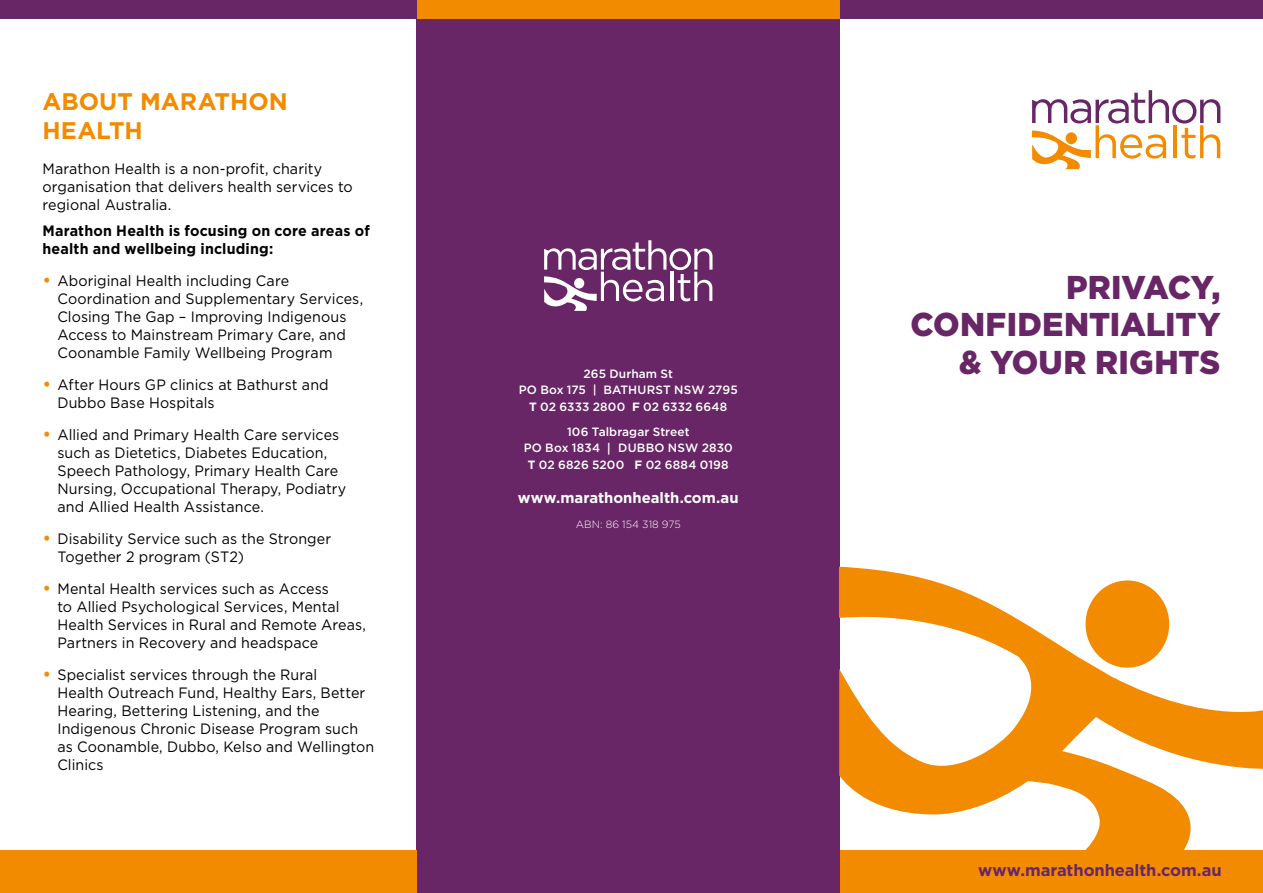
<style>
.page{position:relative;width:1263px;height:893px;background:#fff}
.page>*{position:absolute;margin:0;border:0;box-sizing:border-box;transform-origin:0 0}
.t1{font:900 33px/37.5px "Gotham";color:#682666;text-align:right}
.t2{font:700 24px/28.8px "Gotham";color:#f38b00}
.t3{font:700 16.5px "Gotham";letter-spacing:-.005em;color:#682666}
.t4{font:15px/18px "Gotham";letter-spacing:.005em;color:#000;scale:.95 1}
.t5{font:700 15px/18px "Gotham";letter-spacing:.01em;color:#000;scale:.95 1}
.t6{font:700 15px "Gotham";color:#fff}
.t7{font:500 12px/16.5px "Gotham";letter-spacing:.01em;color:#fff}
.t8{font:300 10.5px "Gotham";color:#fff}
.s1{font-size:19.5px;color:#f38b00}
.s2{font-weight:700}
.s3{font-size:12.75px}
</style>
<div class="page">
<div style="left:417px;top:3px;width:423px;height:890px;background:#682666"></div>
<svg style="left:840px;top:567px;width:423px;height:283px"></svg>
<div style="left:417px;top:0;width:423px;height:19px;background:#f38b00"></div>
<div style="left:840px;top:0;width:423px;height:19px;background:#682666"></div>
<div style="left:840px;top:850px;width:423px;height:43px;background:#f38b00"></div>
<div style="left:0;top:0;width:417px;height:19px;background:#682666"></div>
<div style="left:0;top:850px;width:417px;height:43px;background:#f38b00"></div>
<svg style="left:1032px;top:90px;width:188px;height:79px"></svg>
<svg style="left:544px;top:240px;width:168px;height:71px"></svg>
<h2 class="t2" style="left:43px;top:86px;width:247px">ABOUT MARATHON<br>HEALTH</h2>
<p class="t4" style="left:43px;top:159px;width:328px">Marathon Health is a non-profit, charity organisation that delivers health services to regional Australia.</p>
<p class="t5" style="left:43px;top:222px;width:346px">Marathon Health is focusing on core areas of health and wellbeing including:</p>
<p class="t4" style="left:57px;top:272px;width:323px;text-indent:-15px"><span class="s1">•</span> Aboriginal Health including Care Coordination and Supplementary Services, Closing The Gap – Improving Indigenous Access to Mainstream Primary Care, and Coonamble Family Wellbeing Program</p>
<p class="t4" style="left:57px;top:376px;width:287px;text-indent:-15px"><span class="s1">•</span> After Hours GP clinics at Bathurst and<br>Dubbo Base Hospitals</p>
<p class="t4" style="left:57px;top:425px;width:306px;text-indent:-15px"><span class="s1">•</span> Allied and Primary Health Care services such as Dietetics, Diabetes Education, Speech Pathology, Primary Health Care Nursing, Occupational Therapy, Podiatry and Allied Health Assistance.</p>
<p class="t4" style="left:57px;top:529px;width:290px;text-indent:-15px"><span class="s1">•</span> Disability Service such as the Stronger<br>Together 2 program (ST2)</p>
<p class="t4" style="left:57px;top:579px;width:326px;text-indent:-15px"><span class="s1">•</span> Mental Health services such as Access<br>to Allied Psychological Services, Mental Health Services in Rural and Remote Areas, Partners in Recovery and headspace</p>
<p class="t4" style="left:57px;top:665px;width:335px;text-indent:-15px"><span class="s1">•</span> Specialist services through the Rural<br>Health Outreach Fund, Healthy Ears, Better Hearing, Bettering Listening, and the Indigenous Chronic Disease Program such as Coonamble, Dubbo, Kelso and Wellington Clinics</p>
<p class="t7" style="left:583px;top:365px;width:91px">265 Durham St</p>
<p class="t7" style="left:519px;top:382px;width:220px;text-align:center">PO Box 175 | Bathurst NSW 2795<br><span class="s2">T</span> 02 6333 2800 <span class="s2">F</span> 02 6332 6648</p>
<p class="t7" style="left:524px;top:423px;width:167px;text-indent:43px">106 Talbragar Street<br>PO Box 1834 <span class="s3">|</span> Dubbo</p>
<p class="t7" style="left:528px;top:440px;width:206px;text-indent:140px">NSW 2830<br><span class="s2">T</span> 02 6826 5200 <span class="s2">F</span> 02 6884 0198</p>
<p class="t6" style="left:518px;top:489px;width:222px">www.marathonhealth.com.au</p>
<p class="t8" style="left:576px;top:519px;width:106px">ABN: 86 154 318 975</p>
<h1 class="t1" style="left:910px;top:267px;width:312px">PRIVACY,<br>CONFIDENTIALITY</h1>
<h1 class="t1" style="left:959px;top:342px;width:263px">&amp; YOUR RIGHTS</h1>
<p class="t3" style="left:978px;top:861px;width:245px">www.marathonhealth.com.au</p>
</div>
